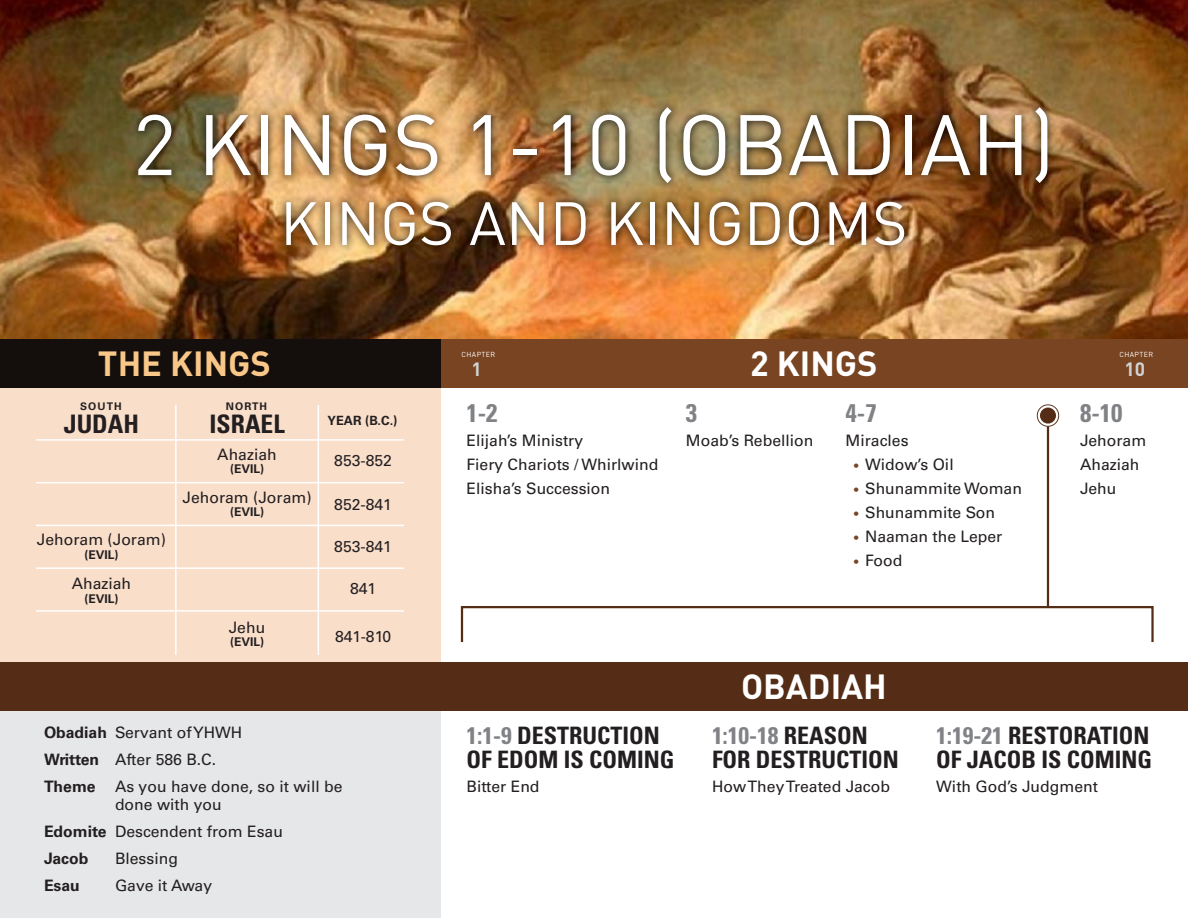
<style>
.page{position:relative;width:1188px;height:918px;background:#fff}
.page>*{position:absolute;margin:0;border:0;box-sizing:border-box;transform-origin:0 0}
.t1{font:84.3px "DIN";color:#fff}
.t2{font:60px "DIN";color:#fff}
.t3{font:700 34.5px "DIN";color:#fff}
.t4{font:700 34.5px "DIN";color:#f9c788}
.t5{font:700 condensed 25.5px "Univers";color:#808285}
.t6{font:700 condensed 25.5px "Univers";color:#231f20}
.t7{font:700 condensed 24px/24px "Univers";color:#231f20}
.t8{font:700 19.05px "DIN";color:#d1d2d4}
.t9{font:15.75px/24px "Univers";color:#231f20}
.t10{font:700 15.75px "Univers";color:#231f20}
.t11{font:700 12.75px "Univers";color:#231f20}
.t12{font:700 12px "Univers";color:#231f20}
.t13{font:700 10.5px "Univers";letter-spacing:.1em;color:#231f20}
.t14{font:7.2px "DIN";letter-spacing:.05em;color:#fff}
.s1{font-size:12px;color:#794422}
.s2{font-weight:700}
.s3{color:#808285}
</style>
<div class="page">
<img style="left:0;top:0;width:1188px;height:339px">
<img style="left:119px;top:89px;width:951px;height:184px">
<div style="left:440px;top:339px;width:748px;height:48px;background:#794422"></div>
<div style="left:0;top:387px;width:440px;height:275px;background:#f9deca"></div>
<div style="left:0;top:699px;width:440px;height:219px;background:#e6e7e9"></div>
<div style="left:0;top:662px;width:1188px;height:48px;background:#552d16"></div>
<div style="left:0;top:339px;width:440px;height:48px;background:#140f0c"></div>
<hr style="left:175px;top:405px;width:2px;height:250px;background:#fff">
<hr style="left:318px;top:405px;width:1px;height:250px;background:#fff">
<hr style="left:36px;top:439px;width:368px;height:2px;background:#fff">
<hr style="left:36px;top:482px;width:368px;height:1px;background:#fff">
<hr style="left:36px;top:525px;width:368px;height:1px;background:#fff">
<hr style="left:36px;top:567px;width:368px;height:2px;background:#fff">
<hr style="left:36px;top:610px;width:368px;height:2px;background:#fff">
<svg style="left:1037px;top:404px;width:22px;height:23px"></svg>
<hr style="left:1047px;top:426px;width:2px;height:181px;background:#552d16">
<div style="left:461px;top:606px;width:693px;height:37px;border:2px solid #552d16"></div>
<h1 class="t1" style="left:133px;top:92px;width:924px">2 KINGS 1-10 (OBADIAH)</h1>
<h2 class="t2" style="left:280px;top:186px;width:629px">KINGS AND KINGDOMS</h2>
<h3 class="t4" style="left:98px;top:341px;width:174px">THE KINGS</h3>
<h3 class="t6" style="left:64px;top:409px;width:77px">JUDAH</h3>
<h3 class="t6" style="left:210px;top:409px;width:77px">ISRAEL</h3>
<p class="t9" style="left:217px;top:442px;width:61px">Ahaziah</p>
<p class="t12" style="left:230px;top:462px;width:36px">(EVIL)</p>
<p class="t13" style="left:80px;top:400px;width:43px">SOUTH</p>
<p class="t13" style="left:226px;top:400px;width:43px">NORTH</p>
<p class="t9" style="left:37px;top:528px;width:131px">Jehoram (Joram)</p>
<p class="t12" style="left:84px;top:547px;width:36px">(EVIL)</p>
<p class="t9" style="left:72px;top:572px;width:61px">Ahaziah</p>
<p class="t12" style="left:84px;top:591px;width:36px">(EVIL)</p>
<p class="t9" style="left:183px;top:485px;width:131px">Jehoram (Joram)</p>
<p class="t12" style="left:230px;top:505px;width:36px">(EVIL)</p>
<p class="t9" style="left:229px;top:615px;width:38px">Jehu</p>
<p class="t12" style="left:230px;top:635px;width:36px">(EVIL)</p>
<p class="t11" style="left:328px;top:413px;width:71px">YEAR (B.C.)</p>
<p class="t9" style="left:334px;top:448px;width:59px">853-852</p>
<p class="t9" style="left:334px;top:493px;width:59px">852-841</p>
<p class="t9" style="left:334px;top:534px;width:59px">853-841</p>
<p class="t9" style="left:350px;top:577px;width:28px">841</p>
<p class="t9" style="left:335px;top:625px;width:58px">841-810</p>
<p class="t8" style="left:471px;top:357px;width:12px">1</p>
<h3 class="t3" style="left:750px;top:341px;width:129px">2 KINGS</h3>
<p class="t14" style="left:462px;top:350px;width:35px">CHAPTER</p>
<p class="t14" style="left:1119px;top:350px;width:35px">CHAPTER</p>
<p class="t8" style="left:1125px;top:357px;width:22px">10</p>
<h3 class="t5" style="left:467px;top:397px;width:33px">1-2</h3>
<p class="t9" style="left:467px;top:429px;width:193px">Elijah’s Ministry<br>Fiery Chariots / Whirlwind<br>Elisha’s Succession</p>
<h3 class="t5" style="left:686px;top:397px;width:13px">3</h3>
<p class="t9" style="left:686px;top:429px;width:129px">Moab’s Rebellion</p>
<h3 class="t5" style="left:846px;top:397px;width:33px">4-7</h3>
<p class="t9" style="left:846px;top:429px;width:65px">Miracles</p>
<p class="t9" style="left:854px;top:453px;width:101px"><span class="s1">•</span> Widow’s Oil</p>
<p class="t9" style="left:854px;top:477px;width:169px"><span class="s1">•</span> Shunammite Woman</p>
<p class="t9" style="left:854px;top:501px;width:142px"><span class="s1">•</span> Shunammite Son</p>
<p class="t9" style="left:854px;top:525px;width:150px"><span class="s1">•</span> Naaman the Leper</p>
<p class="t9" style="left:854px;top:549px;width:50px"><span class="s1">•</span> Food</p>
<h3 class="t5" style="left:1080px;top:397px;width:44px">8-10</h3>
<p class="t9" style="left:1080px;top:429px;width:68px">Jehoram<br>Ahaziah<br>Jehu</p>
<h3 class="t3" style="left:741px;top:664px;width:147px">OBADIAH</h3>
<p class="t9" style="left:44px;top:719px;width:300px;line-height:27px"><span class="s2">Obadiah</span> Servant of YHWH<br><span class="s2">Written</span> After 586 B.C.<br><span class="s2">Theme</span> As you have done, so it will be</p>
<p class="t9" style="left:44px;top:791px;width:241px;line-height:27px;text-indent:71px">done with you<br><span class="s2">Edomite</span> Descendent from Esau<br><span class="s2">Jacob</span></p>
<p class="t9" style="left:115px;top:847px;width:65px">Blessing</p>
<p class="t10" style="left:44px;top:876px;width:37px">Esau</p>
<p class="t9" style="left:115px;top:874px;width:99px">Gave it Away</p>
<h3 class="t7" style="left:467px;top:723px;width:209px"><span class="s3">1:1-9</span> DESTRUCTION<br>OF EDOM IS COMING</h3>
<p class="t9" style="left:467px;top:774px;width:75px">Bitter End</p>
<h3 class="t7" style="left:712px;top:723px;width:188px"><span class="s3">1:10-18</span> REASON<br>FOR DESTRUCTION</h3>
<p class="t9" style="left:712px;top:774px;width:180px">How They Treated Jacob</p>
<h3 class="t7" style="left:936px;top:723px;width:217px"><span class="s3">1:19-21</span> RESTORATION<br>OF JACOB IS COMING</h3>
<p class="t9" style="left:936px;top:774px;width:163px">With God’s Judgment</p>
</div>
